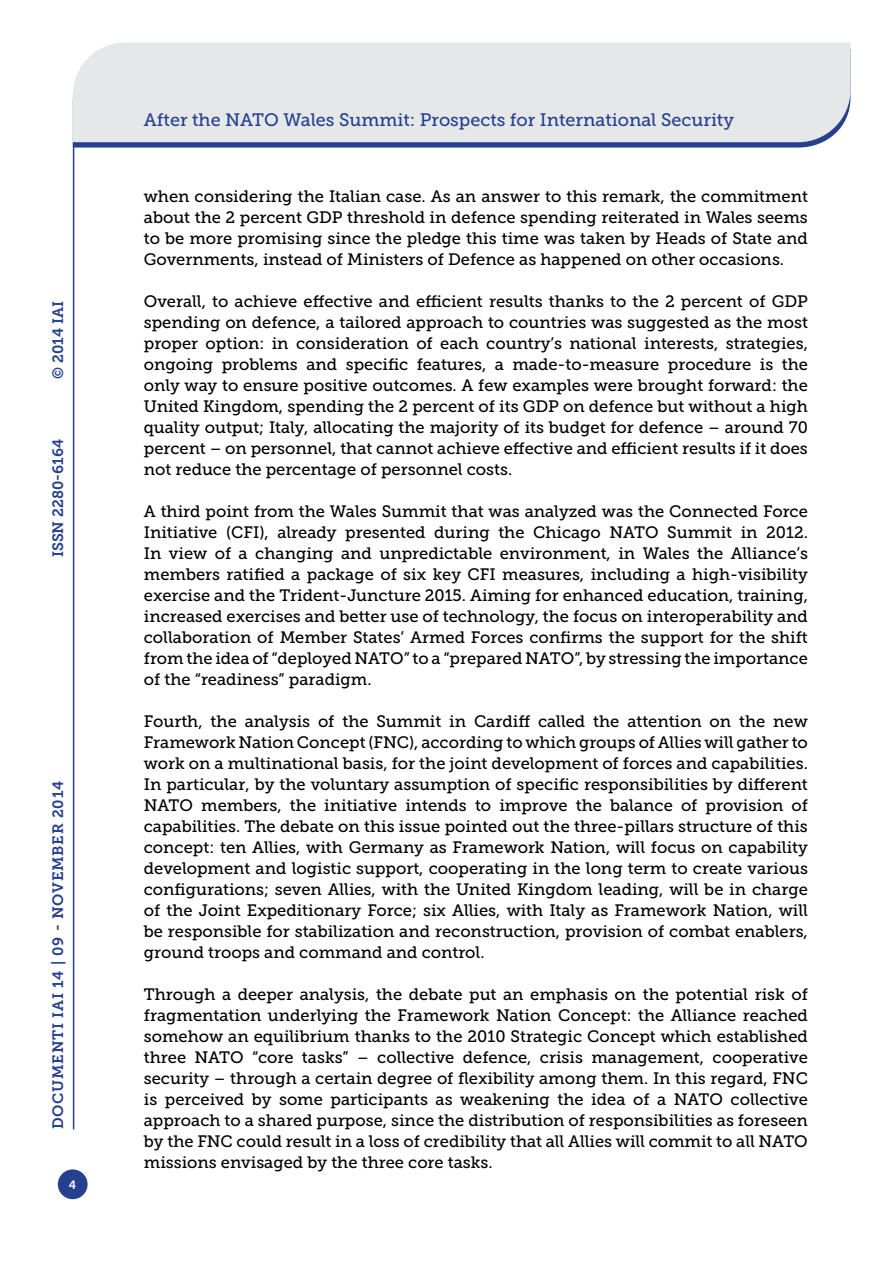
<style>
.page{position:relative;width:893px;height:1263px;background:#fff}
.page>*{position:absolute;margin:0;border:0;box-sizing:border-box;transform-origin:0 0}
.t1{font:18px "Museo Slab 500";color:#25408f}
.t2{font:16.5px/21px "Museo Slab 500";color:#000;text-align:justify}
.t3{font:15px "Museo Slab 700";letter-spacing:.05em;color:#25408f}
.t4{font:15px "Museo Slab 700";color:#25408f}
.t5{font:12px "Museo Slab 700";color:#fff}
</style>
<div class="page">
<svg style="left:74px;top:142px;width:749px;height:6px;background:#3e569b"></svg>
<div style="left:73px;top:43px;width:777px;height:99px;background:#e6e7e8"></div>
<div style="left:58px;top:1169px;width:30px;height:30px;background:#25408f;border-radius:50%"></div>
<hr style="left:73px;top:142px;width:1px;height:987px;background:#25408f">
<p class="t3" style="left:50px;top:379px;width:79px;rotate:-90deg">© 2014 IAI</p>
<p class="t4" style="left:50px;top:557px;width:120px;rotate:-90deg">ISSN 2280-6164</p>
<p class="t3" style="left:50px;top:1129px;width:350px;rotate:-90deg">DOCUMENTI IAI 14 | 09 - November 2014</p>
<p class="t5" style="left:69px;top:1178px;width:9px">4</p>
<p class="t1" style="left:144px;top:110px;width:592px">After the NATO Wales Summit: Prospects for International Security</p>
<p class="t2" style="left:144px;top:186px;width:666px">when considering the Italian case. As an answer to this remark, the commitment about the 2 percent GDP threshold in defence spending reiterated in Wales seems to be more promising since the pledge this time was taken by Heads of State and Governments, instead of Ministers of Defence as happened on other occasions.</p>
<p class="t2" style="left:144px;top:291px;width:666px">Overall, to achieve effective and efficient results thanks to the 2 percent of GDP spending on defence, a tailored approach to countries was suggested as the most proper option: in consideration of each country’s national interests, strategies, ongoing problems and specific features, a made-to-measure procedure is the only way to ensure positive outcomes. A few examples were brought forward: the United Kingdom, spending the 2 percent of its GDP on defence but without a high quality output; Italy, allocating the majority of its budget for defence – around 70 percent – on personnel, that cannot achieve effective and efficient results if it does not reduce the percentage of personnel costs.</p>
<p class="t2" style="left:144px;top:501px;width:666px">A third point from the Wales Summit that was analyzed was the Connected Force Initiative (CFI), already presented during the Chicago NATO Summit in 2012.<br>In view of a changing and unpredictable environment, in Wales the Alliance’s members ratified a package of six key CFI measures, including a high-visibility exercise and the Trident-Juncture 2015. Aiming for enhanced education, training, increased exercises and better use of technology, the focus on interoperability and collaboration of Member States’ Armed Forces confirms the support for the shift from the idea of “deployed NATO” to a “prepared NATO”, by stressing the importance of the “readiness” paradigm.</p>
<p class="t2" style="left:144px;top:711px;width:666px">Fourth, the analysis of the Summit in Cardiff called the attention on the new Framework Nation Concept (FNC), according to which groups of Allies will gather to work on a multinational basis, for the joint development of forces and capabilities.<br>In particular, by the voluntary assumption of specific responsibilities by different NATO members, the initiative intends to improve the balance of provision of capabilities. The debate on this issue pointed out the three-pillars structure of this concept: ten Allies, with Germany as Framework Nation, will focus on capability development and logistic support, cooperating in the long term to create various configurations; seven Allies, with the United Kingdom leading, will be in charge of the Joint Expeditionary Force; six Allies, with Italy as Framework Nation, will be responsible for stabilization and reconstruction, provision of combat enablers, ground troops and command and control.</p>
<p class="t2" style="left:144px;top:984px;width:666px">Through a deeper analysis, the debate put an emphasis on the potential risk of fragmentation underlying the Framework Nation Concept: the Alliance reached somehow an equilibrium thanks to the 2010 Strategic Concept which established three NATO “core tasks” – collective defence, crisis management, cooperative security – through a certain degree of flexibility among them. In this regard, FNC is perceived by some participants as weakening the idea of a NATO collective approach to a shared purpose, since the distribution of responsibilities as foreseen by the FNC could result in a loss of credibility that all Allies will commit to all NATO missions envisaged by the three core tasks.</p>
</div>
